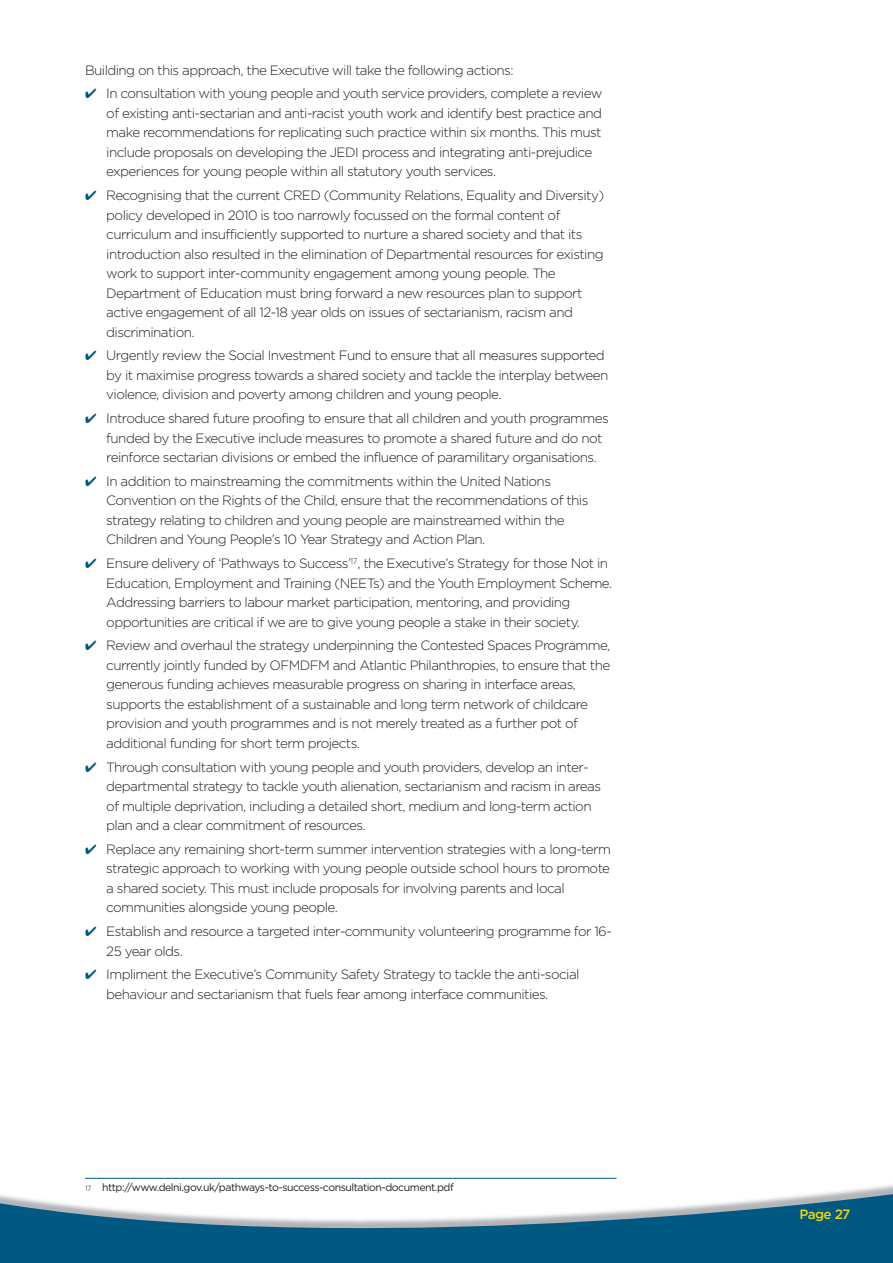
<style>
.page{position:relative;width:893px;height:1263px;background:#fff}
.page>*{position:absolute;margin:0;border:0;box-sizing:border-box;transform-origin:0 0}
.t1{font:300 13.5px/19.5px "Gotham HTF";letter-spacing:-.045em;color:#231f20}
.t2{font:500 13.5px "Gotham HTF";letter-spacing:-.05em;color:#f4d302}
.t3{font:10.5px "Gotham HTF";letter-spacing:-.045em;color:#231f20}
.s1{color:#005983}
.s2{font-weight:300;font-size:7.5px}
</style>
<div class="page">
<svg style="left:0;top:1177px;width:893px;height:86px;fill:#005983"></svg>
<hr style="left:85px;top:1178px;width:532px;height:1px;background:#005983">
<p class="t1" style="left:85px;top:60px;width:430px">Building on this approach, the Executive will take the following actions:</p>
<p class="t1" style="left:106px;top:84px;width:497px;text-indent:-21px"><span class="s1">✔</span> In consultation with young people and youth service providers, complete a review of existing anti-sectarian and anti-racist youth work and identify best practice and make recommendations for replicating such practice within six months. This must include proposals on developing the JEDI process and integrating anti-prejudice experiences for young people within all statutory youth services.</p>
<p class="t1" style="left:106px;top:186px;width:499px;text-indent:-21px"><span class="s1">✔</span> Recognising that the current CRED (Community Relations, Equality and Diversity) policy developed in 2010 is too narrowly focussed on the formal content of curriculum and insufficiently supported to nurture a shared society and that its introduction also resulted in the elimination of Departmental resources for existing work to support inter-community engagement among young people. The Department of Education must bring forward a new resources plan to support active engagement of all 12-18 year olds on issues of sectarianism, racism and discrimination.</p>
<p class="t1" style="left:106px;top:346px;width:504px;text-indent:-21px"><span class="s1">✔</span> Urgently review the Social Investment Fund to ensure that all measures supported by it maximise progress towards a shared society and tackle the interplay between violence, division and poverty among children and young people.</p>
<p class="t1" style="left:106px;top:409px;width:504px;text-indent:-21px"><span class="s1">✔</span> Introduce shared future proofing to ensure that all children and youth programmes funded by the Executive include measures to promote a shared future and do not reinforce sectarian divisions or embed the influence of paramilitary organisations.</p>
<p class="t1" style="left:106px;top:471px;width:484px;text-indent:-21px"><span class="s1">✔</span> In addition to mainstreaming the commitments within the United Nations Convention on the Rights of the Child, ensure that the recommendations of this strategy relating to children and young people are mainstreamed within the Children and Young People’s 10 Year Strategy and Action Plan.</p>
<p class="t1" style="left:106px;top:554px;width:507px;text-indent:-21px"><span class="s1">✔</span> Ensure delivery of ‘Pathways to Success’<sup>17</sup>, the Executive’s Strategy for those Not in Education, Employment and Training (NEETs) and the Youth Employment Scheme.<br>Addressing barriers to labour market participation, mentoring, and providing opportunities are critical if we are to give young people a stake in their society.</p>
<p class="t1" style="left:106px;top:636px;width:505px;text-indent:-21px"><span class="s1">✔</span> Review and overhaul the strategy underpinning the Contested Spaces Programme, currently jointly funded by OFMDFM and Atlantic Philanthropies, to ensure that the generous funding achieves measurable progress on sharing in interface areas, supports the establishment of a sustainable and long term network of childcare provision and youth programmes and is not merely treated as a further pot of additional funding for short term projects.</p>
<p class="t1" style="left:106px;top:757px;width:496px;text-indent:-21px"><span class="s1">✔</span> Through consultation with young people and youth providers, develop an inter&shy;departmental strategy to tackle youth alienation, sectarianism and racism in areas of multiple deprivation, including a detailed short, medium and long-term action plan and a clear commitment of resources.</p>
<p class="t1" style="left:106px;top:839px;width:506px;text-indent:-21px"><span class="s1">✔</span> Replace any remaining short-term summer intervention strategies with a long-term strategic approach to working with young people outside school hours to promote a shared society. This must include proposals for involving parents and local communities alongside young people.</p>
<p class="t1" style="left:106px;top:922px;width:507px;text-indent:-21px"><span class="s1">✔</span> Establish and resource a targeted inter-community volunteering programme for 16-<br>25 year olds.</p>
<p class="t1" style="left:106px;top:965px;width:475px;text-indent:-21px"><span class="s1">✔</span> Impliment the Executive’s Community Safety Strategy to tackle the anti-social behaviour and sectarianism that fuels fear among interface communities.</p>
<p class="t3" style="left:85px;top:1181px;width:370px"><span class="s2">17</span> http://www.delni.gov.uk/pathways-to-success-consultation-document.pdf</p>
<p class="t2" style="left:800px;top:1206px;width:52px">Page 27</p>
</div>
